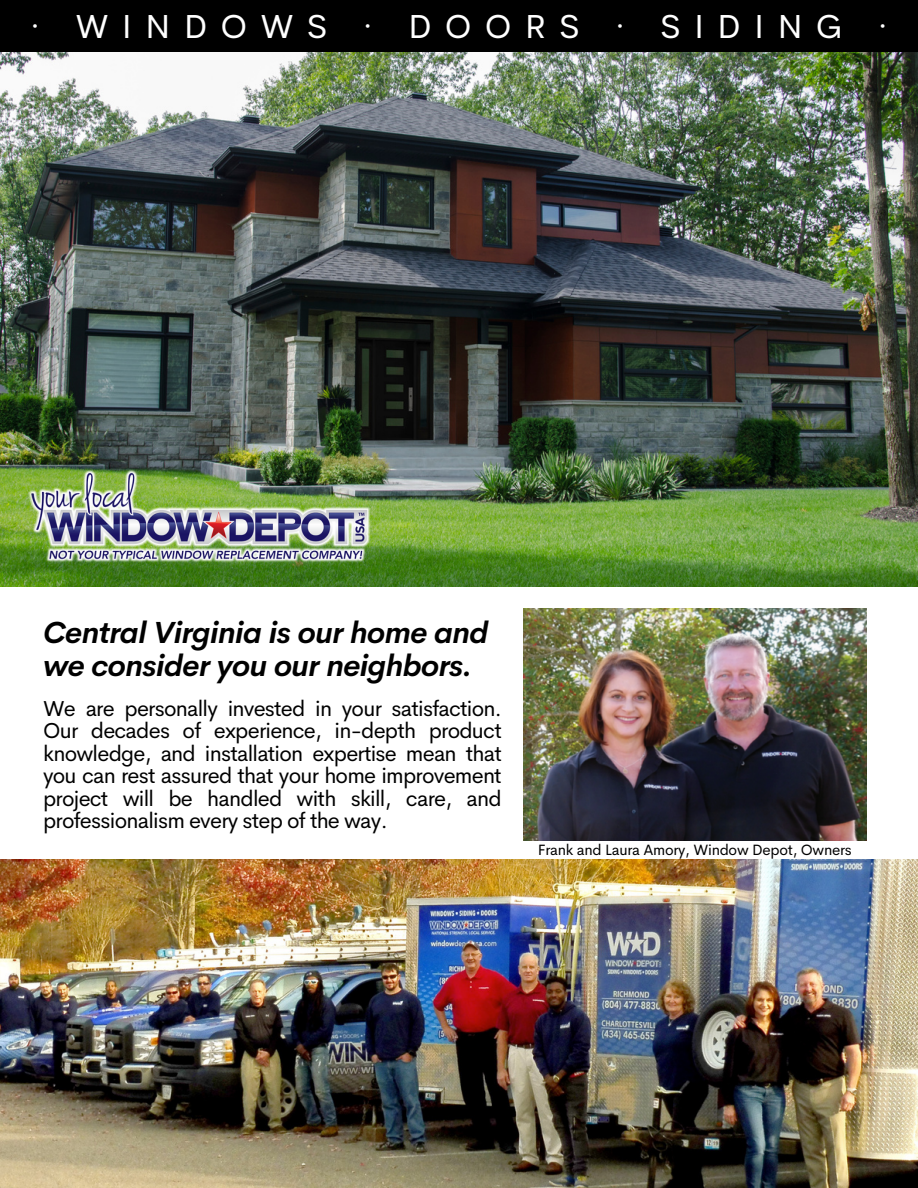
<style>
.page{position:relative;width:918px;height:1188px;background:#fff}
.page>*{position:absolute;margin:0;border:0;box-sizing:border-box;transform-origin:0 0}
.t1{font:33.45px "Cerebri Sans";letter-spacing:.39em;color:#fff}
.t2{font:italic 700 30px/32.7px "Cerebri Sans";letter-spacing:-.015em;color:#000}
.t3{font:21.75px/22.5px "Cerebri Sans";letter-spacing:-.035em;color:#000;text-align:justify}
.t4{font:15px "Cerebri Sans";letter-spacing:-.015em;color:#000}
</style>
<div class="page">
<div style="left:0;top:0;width:918px;height:53px;background:#000"></div>
<img style="left:523px;top:609px;width:343px;height:231px">
<img style="left:0;top:53px;width:918px;height:534px">
<img style="left:21px;top:461px;width:358px;height:117px">
<img style="left:0;top:859px;width:918px;height:329px">
<p class="t1" style="left:30px;top:5px;width:860px">· WINDOWS · DOORS · SIDING ·</p>
<h3 class="t2" style="left:43px;top:616px;width:447px">Central Virginia is our home and we consider you our neighbors.</h3>
<p class="t3" style="left:43px;top:697px;width:460px">We are personally invested in your satisfaction.<br>Our decades of experience, in-depth product knowledge, and installation expertise mean that you can rest assured that your home improvement project will be handled with skill, care, and professionalism every step of the way.</p>
<p class="t4" style="left:538px;top:840px;width:315px">Frank and Laura Amory, Window Depot, Owners</p>
</div>
